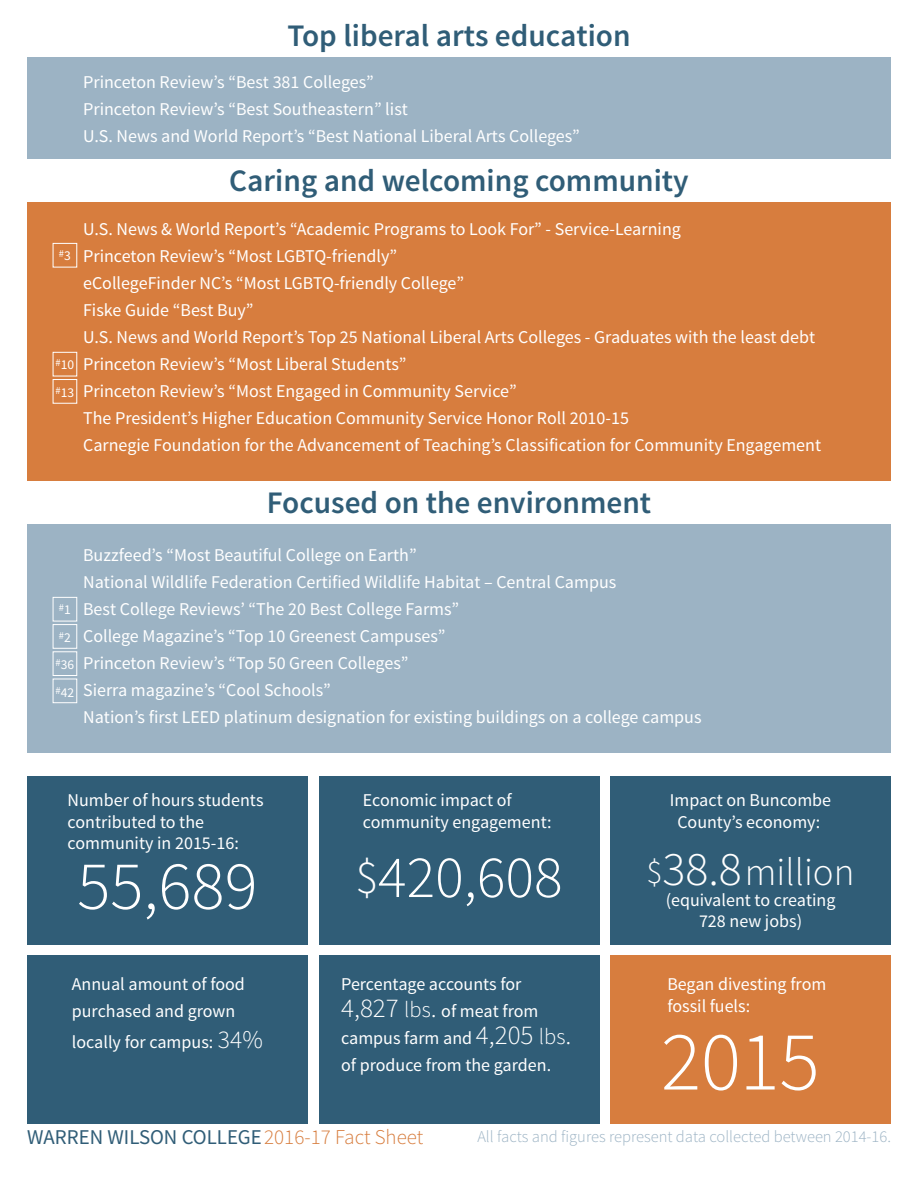
<style>
.page{position:relative;width:918px;height:1188px;background:#fff}
.page>*{position:absolute;margin:0;border:0;box-sizing:border-box;transform-origin:0 0}
.t1{font:300 84.3px "Source Sans Pro";color:#fff}
.t2{font:300 69px "Source Sans Pro";color:#fff}
.t3{font:300 59.7px "Source Sans Pro";color:#fff}
.t4{font:300 39px "Source Sans Pro";color:#fff}
.t5{font:600 31.35px "Source Sans Pro";color:#305d77}
.t6{font:21px "Source Sans Pro";color:#305d77}
.t7{font:18px/27px "Source Sans Pro";color:#fff}
.t8{font:300 16.5px "Source Sans Pro";color:#9cb3c4}
.t9{font:13.5px/28px "Source Sans Pro";color:#fff}
.t10{font:10.5px "Source Sans Pro";color:#fff}
.s1{font-size:13.5px}
.s2{font-size:47.25px}
.s3{font-size:33px}
.s4{font-size:48px}
.s5{font-weight:300;font-size:25.5px}
.s6{font-weight:300;font-size:27px}
.s7{font-weight:300;font-size:22.5px}
.s8{font-weight:300;color:#d77d3e}
</style>
<div class="page">
<div style="left:27px;top:525px;width:864px;height:228px;background:#9cb3c4"></div>
<div style="left:27px;top:202px;width:864px;height:278px;background:#d77d3e"></div>
<div style="left:27px;top:57px;width:864px;height:101px;background:#9cb3c4"></div>
<div style="left:610px;top:955px;width:281px;height:169px;background:#d77d3e"></div>
<div style="left:27px;top:776px;width:281px;height:168px;background:#305d77"></div>
<div style="left:319px;top:776px;width:280px;height:168px;background:#305d77"></div>
<div style="left:610px;top:776px;width:281px;height:168px;background:#305d77"></div>
<div style="left:27px;top:955px;width:281px;height:169px;background:#305d77"></div>
<div style="left:319px;top:955px;width:280px;height:169px;background:#305d77"></div>
<div style="left:53px;top:679px;width:24px;height:24px;border:1px solid #fff"></div>
<div style="left:53px;top:652px;width:24px;height:24px;border:1px solid #fff"></div>
<div style="left:53px;top:379px;width:24px;height:24px;border:1px solid #fff"></div>
<div style="left:53px;top:352px;width:24px;height:24px;border:1px solid #fff"></div>
<div style="left:53px;top:624px;width:24px;height:25px;border:1px solid #fff"></div>
<div style="left:53px;top:243px;width:24px;height:24px;border:1px solid #fff"></div>
<div style="left:53px;top:597px;width:24px;height:24px;border:1px solid #fff"></div>
<h3 class="t5" style="left:287px;top:16px;width:345px">Top liberal arts education</h3>
<p class="t7" style="left:83px;top:69px;width:498px">Princeton Review’s “Best 381 Colleges”<br>Princeton Review’s “Best Southeastern” list<br>U.S. News and World Report’s “Best National Liberal Arts Colleges”</p>
<p class="t10" style="left:59px;top:247px;width:13px">#<span class="s1">3</span></p>
<p class="t9" style="left:56px;top:351px;width:20px"><sup>#</sup>10 <sup>#</sup>13</p>
<h3 class="t5" style="left:229px;top:161px;width:461px">Caring and welcoming community</h3>
<p class="t7" style="left:83px;top:216px;width:739px">U.S. News &amp; World Report’s “Academic Programs to Look For” - Service-Learning<br>Princeton Review’s “Most LGBTQ-friendly”<br>eCollegeFinder NC’s “Most LGBTQ-friendly College”<br>Fiske Guide “Best Buy”<br>U.S. News and World Report’s Top 25 National Liberal Arts Colleges - Graduates with the least debt Princeton Review’s “Most Liberal Students”<br>Princeton Review’s “Most Engaged in Community Service”<br>The President’s Higher Education Community Service Honor Roll 2010-15<br>Carnegie Foundation for the Advancement of Teaching’s Classification for Community Engagement</p>
<h3 class="t5" style="left:267px;top:483px;width:386px">Focused on the environment</h3>
<p class="t10" style="left:59px;top:601px;width:13px">#<span class="s1">1</span></p>
<p class="t10" style="left:59px;top:629px;width:13px">#<span class="s1">2</span></p>
<p class="t9" style="left:56px;top:651px;width:20px"><sup>#</sup>36 <sup>#</sup>42</p>
<p class="t7" style="left:83px;top:542px;width:620px">Buzzfeed’s “Most Beautiful College on Earth”<br>National Wildlife Federation Certified Wildlife Habitat – Central Campus<br>Best College Reviews’ “The 20 Best College Farms”<br>College Magazine’s “Top 10 Greenest Campuses”<br>Princeton Review’s “Top 50 Green Colleges”<br>Sierra magazine’s “Cool Schools”<br>Nation’s first LEED platinum designation for existing buildings on a college campus</p>
<p class="t7" style="left:68px;top:790px;width:198px;line-height:21.6px">Number of hours students contributed to the community in 2015-16:</p>
<p class="t7" style="left:363px;top:790px;width:190px;line-height:21.6px">Economic impact of community engagement:</p>
<h3 class="t3" style="left:355px;top:841px;width:209px"><span class="s2">$</span>420,608</h3>
<h2 class="t2" style="left:77px;top:844px;width:182px">55,689</h2>
<p class="t7" style="left:670px;top:790px;width:163px;line-height:21.6px;text-align:center">Impact on Buncombe<br>County’s economy:</p>
<h3 class="t4" style="left:647px;top:848px;width:209px"><span class="s3">$</span><span class="s4">38.8</span>million</h3>
<p class="t7" style="left:666px;top:889px;width:171px;line-height:21.6px;text-align:center">(equivalent to creating<br>728 new jobs)</p>
<p class="t7" style="left:72px;top:971px;width:175px">Annual amount of food purchased and grown</p>
<p class="t7" style="left:72px;top:1028px;width:193px">locally for campus: <span class="s5">34%</span></p>
<p class="t7" style="left:341px;top:971px;width:232px">Percentage accounts for<br><span class="s6">4,827</span> <span class="s7">lbs</span><span class="s6">.</span> of meat from campus farm and <span class="s6">4,205</span> <span class="s7">lbs</span><span class="s6">. </span>of produce from the garden.</p>
<p class="t7" style="left:667px;top:974px;width:161px;line-height:21.6px">Began divesting from fossil fuels:</p>
<h1 class="t1" style="left:661px;top:1010px;width:160px">2015</h1>
<p class="t6" style="left:27px;top:1124px;width:398px">WARREN WILSON COLLEGE<span class="s8">2016-17 Fact Sheet</span></p>
<p class="t8" style="left:477px;top:1127px;width:415px">All facts and figures represent data collected between 2014-16.</p>
</div>
